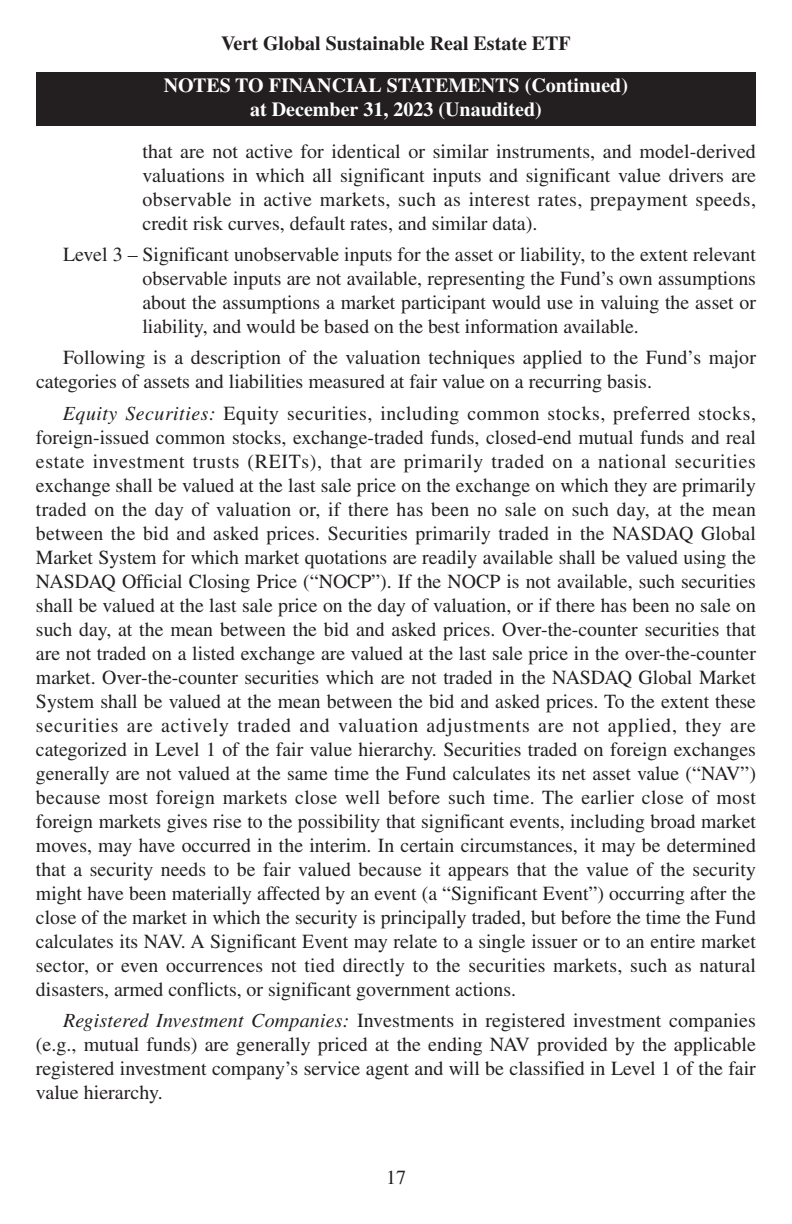
<style>
.page{position:relative;width:792px;height:1224px;background:#fff}
.page>*{position:absolute;margin:0;border:0;box-sizing:border-box;transform-origin:0 0}
.t1{font:20px/24px "Times";color:#231f20;text-align:justify}
.t2{font:700 20px/24px "Times";color:#fff;text-align:center}
.t3{font:700 20px "Times";color:#231f20}
.s1{font-style:italic}
</style>
<div class="page">
<div style="left:36px;top:72px;width:720px;height:54px;background:#231f20"></div>
<p class="t3" style="left:221px;top:36px;width:351px">Vert Global Sustainable Real Estate ETF</p>
<p class="t2" style="left:164px;top:75px;width:466px">NOTES TO FINANCIAL STATEMENTS (Continued) at December 31, 2023 (Unaudited)</p>
<p class="t1" style="left:142px;top:141px;width:615px">that are not active for identical or similar instruments, and model-derived valuations in which all significant inputs and significant value drivers are observable in active markets, such as interest rates, prepayment speeds, credit risk curves, default rates, and similar data).</p>
<p class="t1" style="left:142px;top:244px;width:615px;text-indent:-79px">Level 3 – Significant unobservable inputs for the asset or liability, to the extent relevant observable inputs are not available, representing the Fund’s own assumptions about the assumptions a market participant would use in valuing the asset or liability, and would be based on the best information available.</p>
<p class="t1" style="left:36px;top:348px;width:722px;text-indent:27px">Following is a description of the valuation techniques applied to the Fund’s major categories of assets and liabilities measured at fair value on a recurring basis.</p>
<p class="t1" style="left:36px;top:403px;width:722px;text-indent:27px"><span class="s1">Equity Securities:</span> Equity securities, including common stocks, preferred stocks, foreign-issued common stocks, exchange-traded funds, closed-end mutual funds and real estate investment trusts (REITs), that are primarily traded on a national securities exchange shall be valued at the last sale price on the exchange on which they are primarily traded on the day of valuation or, if there has been no sale on such day, at the mean between the bid and asked prices. Securities primarily traded in the NASDAQ Global Market System for which market quotations are readily available shall be valued using the NASDAQ Official Closing Price (“NOCP”). If the NOCP is not available, such securities shall be valued at the last sale price on the day of valuation, or if there has been no sale on such day, at the mean between the bid and asked prices. Over-the-counter securities that are not traded on a listed exchange are valued at the last sale price in the over-the-counter market. Over-the-counter securities which are not traded in the NASDAQ Global Market System shall be valued at the mean between the bid and asked prices. To the extent these securities are actively traded and valuation adjustments are not applied, they are categorized in Level 1 of the fair value hierarchy. Securities traded on foreign exchanges generally are not valued at the same time the Fund calculates its net asset value (“NAV”) because most foreign markets close well before such time. The earlier close of most foreign markets gives rise to the possibility that significant events, including broad market moves, may have occurred in the interim. In certain circumstances, it may be determined that a security needs to be fair valued because it appears that the value of the security might have been materially affected by an event (a “Significant Event”) occurring after the close of the market in which the security is principally traded, but before the time the Fund calculates its NAV. A Significant Event may relate to a single issuer or to an entire market sector, or even occurrences not tied directly to the securities markets, such as natural disasters, armed conflicts, or significant government actions.</p>
<p class="t1" style="left:36px;top:1010px;width:722px;text-indent:27px"><span class="s1">Registered Investment Companies:</span> Investments in registered investment companies (e.g., mutual funds) are generally priced at the ending NAV provided by the applicable registered investment company’s service agent and will be classified in Level 1 of the fair value hierarchy.</p>
<p class="t1" style="left:386px;top:1167px;width:21px">17</p>
</div>
